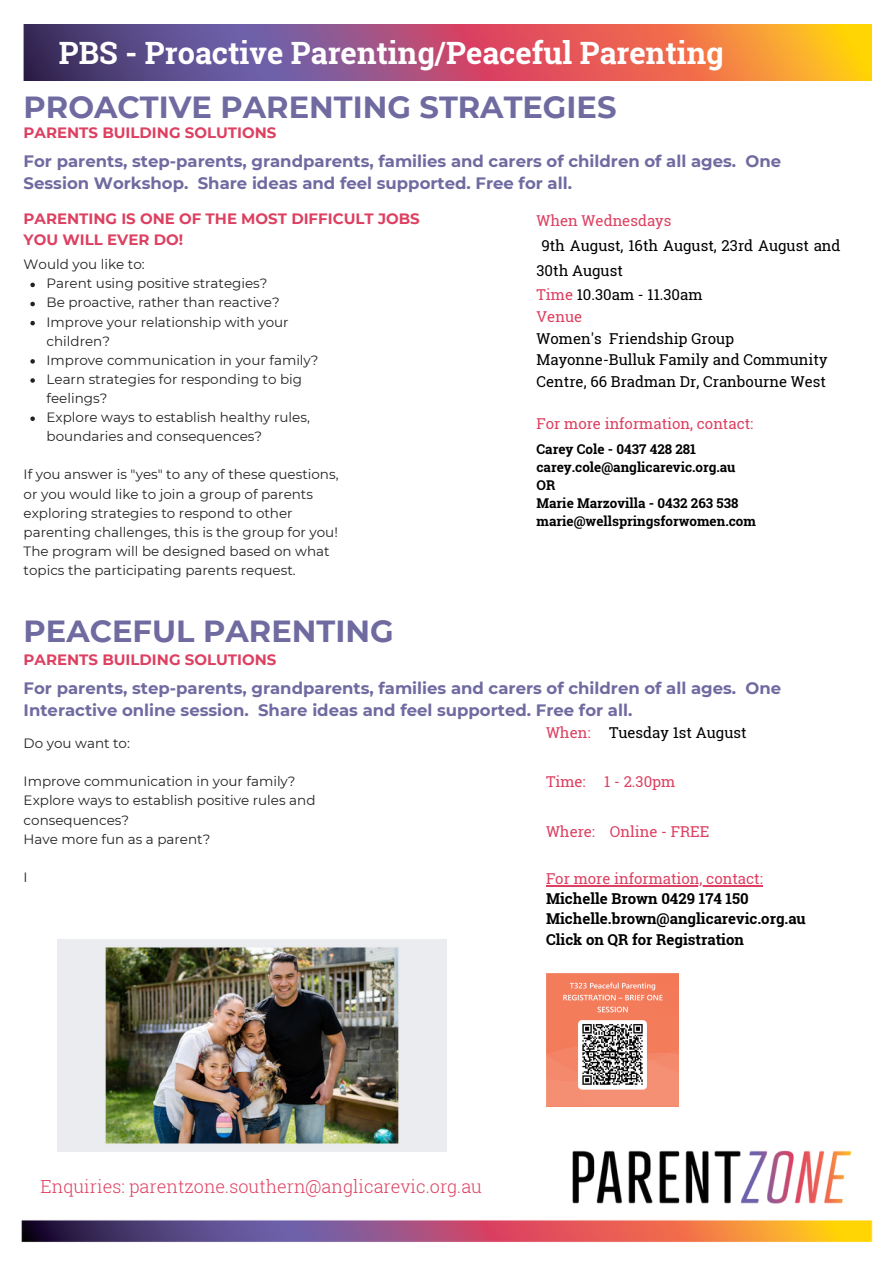
<style>
.page{position:relative;width:893px;height:1264px;background:#fff}
.page>*{position:absolute;margin:0;border:0;box-sizing:border-box;transform-origin:0 0}
.t1{font:700 30.75px "Roboto Slab";color:#fff}
.t2{font:700 30.45px "Montserrat";color:#6f6aa0}
.t3{font:300 18px "Roboto Slab";color:#dd4061}
.t4{font:700 16.5px/22.5px "Montserrat";color:#6f6aa0}
.t5{font:15px/24.8px "Roboto Slab";color:#000}
.t6{font:15px "Roboto Slab";color:#dd4061}
.t7{font:700 15px/20.2px "Montserrat";color:#dd4061}
.t8{font:700 15px "Roboto Slab";color:#000}
.t9{font:13.5px/19px "Montserrat";color:#222}
.t10{font:700 13.5px "Roboto Slab";color:#000}
.s1{color:#dd4061}
</style>
<div class="page">
<img style="left:21px;top:1114px;width:852px;height:128px">
<img style="left:24px;top:24px;width:847px;height:57px">
<img style="left:546px;top:973px;width:132px;height:133px">
<img style="left:57px;top:939px;width:389px;height:212px">
<svg style="left:30px;top:283px;width:5px;height:4px"></svg>
<svg style="left:30px;top:302px;width:5px;height:4px"></svg>
<svg style="left:30px;top:321px;width:5px;height:4px"></svg>
<svg style="left:30px;top:359px;width:5px;height:4px"></svg>
<svg style="left:30px;top:378px;width:5px;height:5px"></svg>
<svg style="left:30px;top:416px;width:5px;height:5px"></svg>
<hr style="left:546px;top:885px;width:216px;height:1px;background:#dd4061">
<p class="t1" style="left:59px;top:32px;width:666px">PBS - Proactive Parenting/Peaceful Parenting</p>
<p class="t2" style="left:24px;top:88px;width:594px">PROACTIVE PARENTING STRATEGIES</p>
<p class="t7" style="left:24px;top:123px;width:254px">PARENTS BUILDING SOLUTIONS</p>
<p class="t4" style="left:24px;top:150px;width:759px">For parents, step‐parents, grandparents, families and carers of children of all ages. One<br>Session Workshop. Share ideas and feel supported. Free for all.</p>
<p class="t7" style="left:24px;top:209px;width:398px">PARENTING IS ONE OF THE MOST DIFFICULT JOBS<br>YOU WILL EVER DO!</p>
<p class="t6" style="left:536px;top:210px;width:136px">When Wednesdays</p>
<p class="t5" style="left:536px;top:233px;width:305px;text-indent:5px">9th August, 16th August, 23rd August and<br>30th August</p>
<p class="t5" style="left:536px;top:282px;width:167px"><span class="s1">Time</span> 10.30am - 11.30am</p>
<p class="t6" style="left:536px;top:307px;width:47px">Venue</p>
<p class="t5" style="left:536px;top:325px;width:199px">Women's Friendship Group</p>
<p class="t5" style="left:536px;top:348px;width:292px;line-height:21.3px">Mayonne-Bulluk Family and Community<br>Centre, 66 Bradman Dr, Cranbourne West</p>
<p class="t6" style="left:536px;top:413px;width:218px">For more information, contact:</p>
<p class="t9" style="left:24px;top:255px;width:123px">Would you like to:</p>
<p class="t9" style="left:47px;top:274px;width:222px">Parent using positive strategies?</p>
<p class="t9" style="left:47px;top:293px;width:234px">Be proactive, rather than reactive?</p>
<p class="t9" style="left:47px;top:312px;width:243px">Improve your relationship with your children?</p>
<p class="t9" style="left:47px;top:350px;width:273px">Improve communication in your family?</p>
<p class="t9" style="left:47px;top:369px;width:257px">Learn strategies for responding to big feelings?</p>
<p class="t9" style="left:47px;top:408px;width:265px">Explore ways to establish healthy rules, boundaries and consequences?</p>
<p class="t10" style="left:536px;top:439px;width:161px">Carey Cole - 0437 428 281</p>
<p class="t10" style="left:536px;top:457px;width:201px">carey.cole@anglicarevic.org.au</p>
<p class="t10" style="left:536px;top:475px;width:20px">OR</p>
<p class="t10" style="left:536px;top:493px;width:203px">Marie Marzovilla - 0432 263 538</p>
<p class="t10" style="left:536px;top:511px;width:221px">marie@wellspringsforwomen.com</p>
<p class="t9" style="left:24px;top:465px;width:316px">If you answer is "yes" to any of these questions, or you would like to join a group of parents exploring strategies to respond to other parenting challenges, this is the group for you!</p>
<p class="t9" style="left:24px;top:541px;width:307px">The program will be designed based on what topics the participating parents request.</p>
<p class="t2" style="left:24px;top:612px;width:371px">PEACEFUL PARENTING</p>
<p class="t4" style="left:24px;top:676px;width:759px">For parents, step‐parents, grandparents, families and carers of children of all ages. One<br>Interactive online session. Share ideas and feel supported. Free for all.</p>
<p class="t9" style="left:24px;top:733px;width:108px">Do you want to:</p>
<p class="t9" style="left:24px;top:772px;width:273px">Improve communication in your family?</p>
<p class="t9" style="left:24px;top:791px;width:293px">Explore ways to establish positive rules and consequences?</p>
<p class="t9" style="left:24px;top:829px;width:188px">Have more fun as a parent?</p>
<p class="t9" style="left:24px;top:867px;width:6px">I</p>
<p class="t7" style="left:24px;top:650px;width:254px">PARENTS BUILDING SOLUTIONS</p>
<p class="t5" style="left:546px;top:719px;width:202px"><span class="s1">When:</span> Tuesday 1st August</p>
<p class="t6" style="left:546px;top:771px;width:131px">Time: 1 - 2.30pm</p>
<p class="t6" style="left:546px;top:820px;width:165px">Where: Online - FREE</p>
<p class="t6" style="left:546px;top:868px;width:218px">For more information, contact:</p>
<p class="t8" style="left:546px;top:888px;width:204px">Michelle Brown 0429 174 150</p>
<p class="t8" style="left:546px;top:908px;width:261px">Michelle.brown@anglicarevic.org.au</p>
<p class="t8" style="left:546px;top:929px;width:199px">Click on QR for Registration</p>
<p class="t3" style="left:41px;top:1173px;width:443px">Enquiries: parentzone.southern@anglicarevic.org.au</p>
</div>
